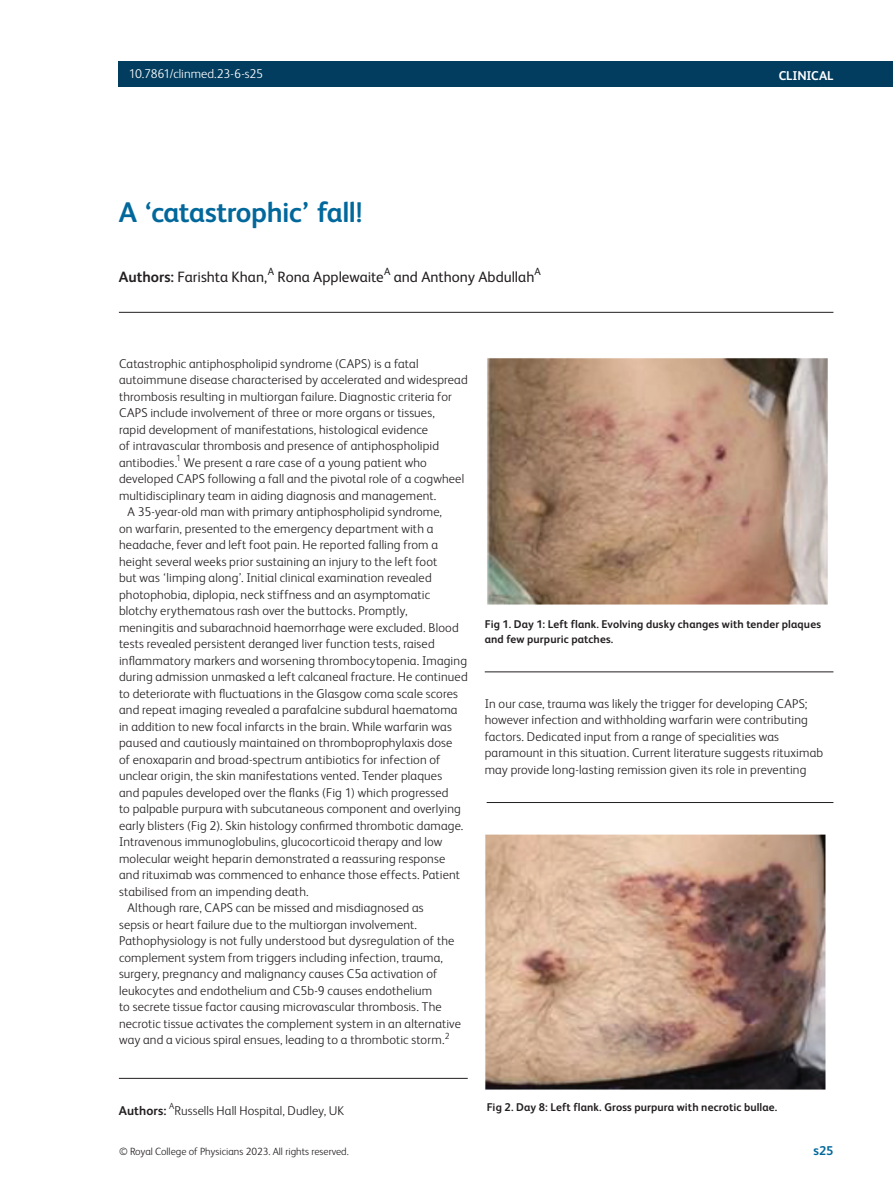
<style>
.page{position:relative;width:893px;height:1191px;background:#fff}
.page>*{position:absolute;margin:0;border:0;box-sizing:border-box;transform-origin:0 0}
.t1{font:700 28.5px "FS Albert";letter-spacing:-.02em;color:#02689c}
.t2{font:15px "FS Albert";color:#231f20}
.t3{font:300 12.75px/16.5px "FS Albert";letter-spacing:.01em;color:#231f20}
.t4{font:300 12.75px "FS Albert";letter-spacing:-.01em;color:#fff}
.t5{font:700 12.75px "FS Albert";letter-spacing:-.01em;color:#fff}
.t6{font:700 12.75px "FS Albert";letter-spacing:.005em;color:#231f20}
.t7{font:700 12.75px "FS Albert";color:#02689c}
.t8{font:700 11.25px/14.7px "FS Albert";letter-spacing:.01em;color:#231f20}
.t9{font:300 10.5px "FS Albert";color:#231f20}
.t10{font:10.5px "FS Albert";color:#231f20}
.t11{font:300 8.85px "FS Albert";color:#231f20}
.s1{font-weight:700}
.s2{font-size:13.5px}
</style>
<div class="page">
<div style="left:119px;top:62px;width:774px;height:25px;background:#023d5f"></div>
<hr style="left:119px;top:312px;width:714px;height:1px;background:#231f20">
<hr style="left:119px;top:1078px;width:349px;height:1px;background:#231f20">
<hr style="left:485px;top:671px;width:348px;height:1px;background:#231f20">
<img style="left:487px;top:358px;width:341px;height:247px">
<hr style="left:487px;top:802px;width:346px;height:1px;background:#231f20">
<img style="left:485px;top:834px;width:341px;height:256px">
<p class="t4" style="left:129px;top:66px;width:136px">10.7861/clinmed.23-6-s25</p>
<p class="t5" style="left:779px;top:68px;width:56px">CLINICAL</p>
<h1 class="t1" style="left:119px;top:196px;width:245px">A ‘catastrophic’ fall!</h1>
<p class="t2" style="left:119px;top:268px;width:150px"><span class="s1">Authors:</span> Farishta Khan,</p>
<p class="t10" style="left:268px;top:265px;width:8px">A</p>
<p class="t2" style="left:278px;top:268px;width:108px">Rona Applewaite</p>
<p class="t10" style="left:384px;top:265px;width:8px">A</p>
<p class="t2" style="left:394px;top:268px;width:142px">and Anthony Abdullah</p>
<p class="t10" style="left:535px;top:265px;width:8px">A</p>
<p class="t3" style="left:119px;top:355px;width:350px">Catastrophic antiphospholipid syndrome (CAPS) is a fatal autoimmune disease characterised by accelerated and widespread thrombosis resulting in multiorgan failure. Diagnostic criteria for CAPS include involvement of three or more organs or tissues,<br>rapid development of manifestations, histological evidence<br>of intravascular thrombosis and presence of antiphospholipid antibodies.</p>
<p class="t11" style="left:176px;top:453px;width:6px">1</p>
<p class="t3" style="left:184px;top:454px;width:244px">We present a rare case of a young patient who</p>
<p class="t3" style="left:119px;top:470px;width:347px">developed CAPS following a fall and the pivotal role of a cogwheel</p>
<p class="t3" style="left:119px;top:487px;width:319px">multidisciplinary team in aiding diagnosis and management.</p>
<p class="t3" style="left:128px;top:503px;width:316px">A 35-year-old man with primary antiphospholipid syndrome,</p>
<p class="t3" style="left:119px;top:520px;width:316px">on warfarin, presented to the emergency department with a</p>
<p class="t3" style="left:119px;top:536px;width:320px">headache, fever and left foot pain. He reported falling from a</p>
<p class="t3" style="left:119px;top:553px;width:320px">height several weeks prior sustaining an injury to the left foot</p>
<p class="t3" style="left:119px;top:569px;width:314px">but was ‘limping along’. Initial clinical examination revealed</p>
<p class="t3" style="left:119px;top:586px;width:313px">photophobia, diplopia, neck stiffness and an asymptomatic</p>
<p class="t3" style="left:119px;top:602px;width:290px">blotchy erythematous rash over the buttocks. Promptly,</p>
<p class="t3" style="left:119px;top:619px;width:341px">meningitis and subarachnoid haemorrhage were excluded. Blood</p>
<p class="t3" style="left:119px;top:635px;width:317px">tests revealed persistent deranged liver function tests, raised</p>
<p class="t3" style="left:119px;top:652px;width:349px">inflammatory markers and worsening thrombocytopenia. Imaging</p>
<p class="t3" style="left:119px;top:668px;width:350px">during admission unmasked a left calcaneal fracture. He continued</p>
<p class="t3" style="left:119px;top:685px;width:340px">to deteriorate with fluctuations in the Glasgow coma scale scores</p>
<p class="t3" style="left:119px;top:701px;width:340px">and repeat imaging revealed a parafalcine subdural haematoma</p>
<p class="t3" style="left:119px;top:718px;width:334px">in addition to new focal infarcts in the brain. While warfarin was</p>
<p class="t3" style="left:119px;top:734px;width:335px">paused and cautiously maintained on thromboprophylaxis dose</p>
<p class="t3" style="left:119px;top:751px;width:323px">of enoxaparin and broad-spectrum antibiotics for infection of</p>
<p class="t3" style="left:119px;top:767px;width:325px">unclear origin, the skin manifestations vented. Tender plaques</p>
<p class="t3" style="left:119px;top:784px;width:331px">and papules developed over the flanks (Fig 1) which progressed</p>
<p class="t3" style="left:119px;top:800px;width:343px">to palpable purpura with subcutaneous component and overlying</p>
<p class="t3" style="left:119px;top:817px;width:346px">early blisters (Fig 2). Skin histology confirmed thrombotic damage.</p>
<p class="t3" style="left:119px;top:833px;width:325px">Intravenous immunoglobulins, glucocorticoid therapy and low</p>
<p class="t3" style="left:119px;top:850px;width:328px">molecular weight heparin demonstrated a reassuring response</p>
<p class="t3" style="left:119px;top:866px;width:342px">and rituximab was commenced to enhance those effects. Patient</p>
<p class="t3" style="left:119px;top:883px;width:191px">stabilised from an impending death.</p>
<p class="t3" style="left:128px;top:899px;width:298px">Although rare, CAPS can be missed and misdiagnosed as</p>
<p class="t3" style="left:119px;top:916px;width:299px">sepsis or heart failure due to the multiorgan involvement.</p>
<p class="t3" style="left:119px;top:932px;width:337px">Pathophysiology is not fully understood but dysregulation of the</p>
<p class="t3" style="left:119px;top:949px;width:325px">complement system from triggers including infection, trauma,</p>
<p class="t3" style="left:119px;top:965px;width:320px">surgery, pregnancy and malignancy causes C5a activation of</p>
<p class="t3" style="left:119px;top:982px;width:315px">leukocytes and endothelium and C5b-9 causes endothelium</p>
<p class="t3" style="left:119px;top:998px;width:324px">to secrete tissue factor causing microvascular thrombosis. The</p>
<p class="t3" style="left:119px;top:1015px;width:343px">necrotic tissue activates the complement system in an alternative</p>
<p class="t3" style="left:119px;top:1031px;width:327px">way and a vicious spiral ensues, leading to a thrombotic storm.</p>
<p class="t11" style="left:445px;top:1030px;width:6px">2</p>
<p class="t8" style="left:485px;top:617px;width:338px">Fig 1. Day 1: Left flank. Evolving dusky changes with tender plaques and few purpuric patches.</p>
<p class="t3" style="left:485px;top:695px;width:340px">In our case, trauma was likely the trigger for developing CAPS; however infection and withholding warfarin were contributing factors. Dedicated input from a range of specialities was paramount in this situation. Current literature suggests rituximab may provide long-lasting remission given its role in preventing</p>
<p class="t6" style="left:119px;top:1103px;width:49px">Authors:</p>
<p class="t11" style="left:169px;top:1101px;width:7px">A</p>
<p class="t3" style="left:175px;top:1102px;width:171px">Russells Hall Hospital, Dudley, UK</p>
<p class="t8" style="left:487px;top:1100px;width:292px">Fig 2. Day 8: Left flank. Gross purpura with necrotic bullae.</p>
<p class="t9" style="left:119px;top:1145px;width:231px">© Royal College of Physicians 2023. All rights reserved.</p>
<p class="t7" style="left:814px;top:1143px;width:21px"><span class="s2">s</span>25</p>
</div>
